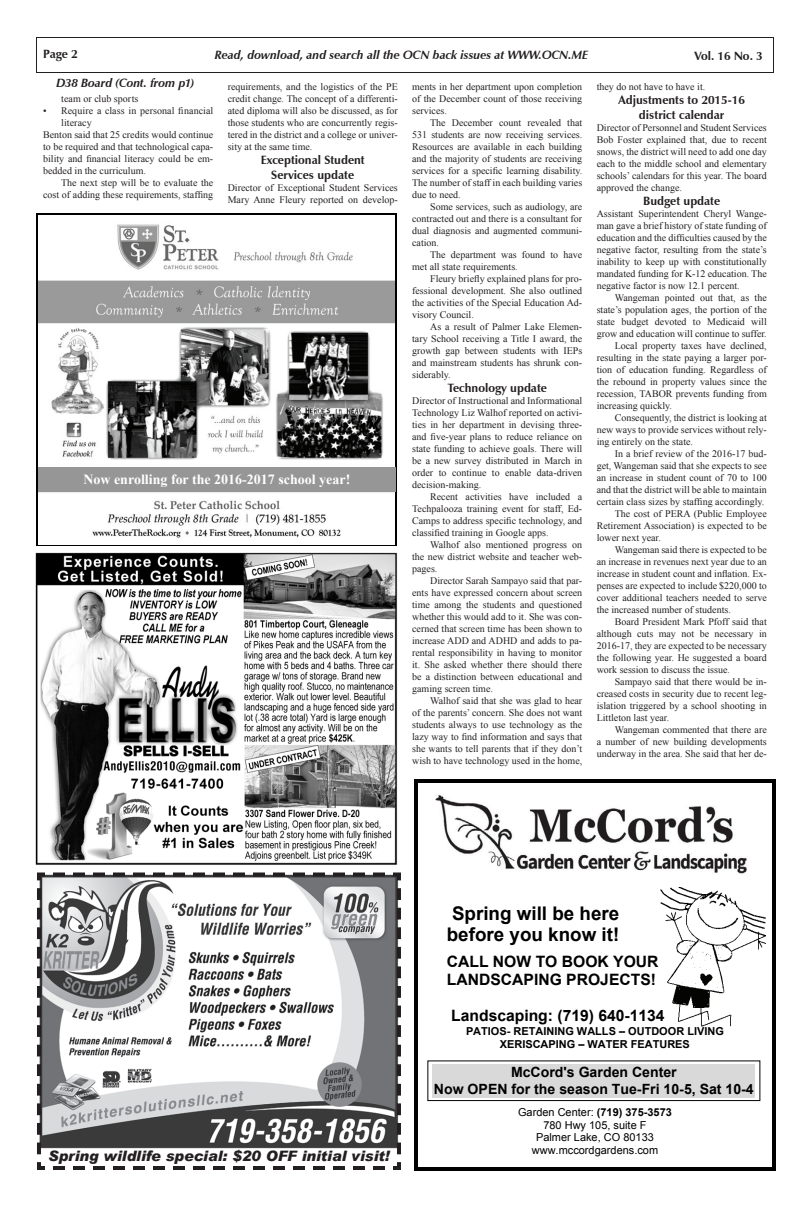
<style>
.page{position:relative;width:810px;height:1206px;background:#fff}
.page>*{position:absolute;margin:0;border:0;box-sizing:border-box;transform-origin:0 0}
.t1{font:700 18.8px/21.6px "Arial";color:#000}
.t2{font:700 15.7px/18px "Arial";color:#000}
.t3{font:italic 900 14.4px "Arial";color:#231f20}
.t4{font:700 14.1px/16.3px "Arial";color:#000;text-align:center}
.t5{font:700 14px "Times New Roman";color:#fff}
.Body_Text{font:700 12px/14.4px "Zapf Humanist 601 BT";color:#231f20;text-align:center}
.t6{font:italic 700 12px "Zapf Humanist 601 BT";color:#231f20}
.t7{font:11px/12.6px "Arial";color:#000;text-align:center}
.t8{font:700 11px/12.7px "Arial";color:#000;text-align:center}
.Body_Text_Indent{font:10px/12px "Times New Roman";color:#231f20;text-align:justify}
.Body_Text-2{font:10px/12px "Times New Roman";color:#231f20;text-align:justify}
.Body_Text_Hanging{font:10px/12px "Times New Roman";letter-spacing:.01em;color:#231f20}
.s1{font-weight:700}
</style>
<div class="page">
<div style="left:36px;top:37px;width:738px;height:36px;border:1px solid #231f20"></div>
<img style="left:38px;top:214px;width:358px;height:331px">
<hr style="left:37px;top:213px;width:1px;height:333px;background:#000">
<hr style="left:396px;top:213px;width:1px;height:333px;background:#000">
<hr style="left:37px;top:213px;width:360px;height:1px;background:#000">
<hr style="left:37px;top:545px;width:360px;height:1px;background:#000">
<div style="left:38px;top:468px;width:358px;height:24px;background:#969696"></div>
<img style="left:661px;top:887px;width:105px;height:139px">
<img style="left:435px;top:795px;width:312px;height:79px">
<svg style="left:415px;top:779px;width:3px;height:4px"></svg>
<hr style="left:418px;top:779px;width:354px;height:3px;background:#000">
<hr style="left:418px;top:782px;width:354px;height:1px;background:#000">
<svg style="left:772px;top:779px;width:3px;height:4px"></svg>
<hr style="left:418px;top:783px;width:1px;height:384px;background:#000">
<hr style="left:415px;top:783px;width:2px;height:388px;background:#000">
<hr style="left:418px;top:1168px;width:354px;height:3px;background:#000">
<hr style="left:418px;top:1167px;width:354px;height:1px;background:#000">
<hr style="left:773px;top:783px;width:2px;height:384px;background:#000">
<hr style="left:772px;top:783px;width:1px;height:384px;background:#000">
<svg style="left:772px;top:1167px;width:3px;height:4px"></svg>
<svg style="left:432px;top:1064px;width:323px;height:34px"></svg>
<div style="left:428px;top:1061px;width:332px;height:40px;border:1px solid #040503"></div>
<div style="left:433px;top:1064px;width:322px;height:16px;background:#d9d9d9"></div>
<div style="left:433px;top:1080px;width:322px;height:17px;background:#d9d9d9"></div>
<img style="left:35px;top:552px;width:363px;height:313px">
<svg style="left:37px;top:872px;width:364px;height:298px"></svg>
<p class="Body_Text" style="left:43px;top:47px;width:36px">Page 2</p>
<p class="t6" style="left:215px;top:47px;width:375px">Read, download, and search all the OCN back issues at WWW.OCN.ME</p>
<p class="Body_Text" style="left:694px;top:49px;width:70px">Vol. 16 No. 3</p>
<p class="Body_Text_Hanging" style="left:61px;top:92px;width:79px">team or club sports</p>
<p class="Body_Text_Hanging" style="left:61px;top:104px;width:154px;text-indent:-18px">• Require a class in personal financial literacy</p>
<p class="Body_Text-2" style="left:43px;top:128px;width:172px">Benton said that 25 credits would continue to be required and that technological capa&shy;bility and financial literacy could be em&shy;bedded in the curriculum.</p>
<p class="Body_Text_Indent" style="left:43px;top:176px;width:172px;text-align:right">The next step will be to evaluate the cost of adding these requirements, staffing</p>
<p class="t6" style="left:56px;top:76px;width:139px">D38 Board (Cont. from p1)</p>
<p class="Body_Text_Indent" style="left:228px;top:80px;width:172px">requirements, and the logistics of the PE credit change. The concept of a differenti&shy;ated diploma will also be discussed, as for those students who are concurrently regis&shy;tered in the district and a college or univer&shy;sity at the same time.</p>
<p class="Body_Text" style="left:261px;top:153px;width:106px">Exceptional Student<br>Services update</p>
<p class="Body_Text-2" style="left:228px;top:181px;width:172px">Director of Exceptional Student Services<br>Mary Anne Fleury reported on develop-</p>
<p class="Body_Text-2" style="left:412px;top:80px;width:172px">ments in her department upon completion of the December count of those receiving services.</p>
<p class="Body_Text_Indent" style="left:412px;top:116px;width:172px;text-indent:18px">The December count revealed that 531 students are now receiving services.<br>Resources are available in each building and the majority of students are receiving services for a specific learning disability.<br>The number of staff in each building varies due to need.</p>
<p class="Body_Text_Indent" style="left:412px;top:200px;width:172px;text-indent:18px">Some services, such as audiology, are contracted out and there is a consultant for dual diagnosis and augmented communi&shy;cation.</p>
<p class="Body_Text_Indent" style="left:412px;top:248px;width:172px;text-indent:18px">The department was found to have met all state requirements.</p>
<p class="Body_Text_Indent" style="left:412px;top:272px;width:172px;text-indent:18px">Fleury briefly explained plans for pro&shy;fessional development. She also outlined the activities of the Special Education Ad&shy;visory Council.</p>
<p class="Body_Text_Indent" style="left:412px;top:320px;width:172px;text-indent:18px">As a result of Palmer Lake Elemen&shy;tary School receiving a Title I award, the growth gap between students with IEPs and mainstream students has shrunk con&shy;siderably.</p>
<p class="Body_Text" style="left:448px;top:381px;width:101px">Technology update</p>
<p class="Body_Text-2" style="left:412px;top:395px;width:172px">Director of Instructional and Informational Technology Liz Walhof reported on activi&shy;ties in her department in devising three&shy;and five-year plans to reduce reliance on state funding to achieve goals. There will be a new survey distributed in March in order to continue to enable data-driven decision-making.</p>
<p class="Body_Text_Indent" style="left:412px;top:491px;width:172px;text-indent:18px">Recent activities have included a Techpalooza training event for staff, Ed-Camps to address specific technology, and classified training in Google apps.</p>
<p class="Body_Text_Indent" style="left:412px;top:539px;width:172px;text-indent:18px">Walhof also mentioned progress on the new district website and teacher web&shy;pages.</p>
<p class="Body_Text_Indent" style="left:412px;top:575px;width:172px;text-indent:18px">Director Sarah Sampayo said that par&shy;ents have expressed concern about screen time among the students and questioned whether this would add to it. She was con&shy;cerned that screen time has been shown to increase ADD and ADHD and adds to pa&shy;rental responsibility in having to monitor it. She asked whether there should there be a distinction between educational and gaming screen time.</p>
<p class="Body_Text_Indent" style="left:412px;top:695px;width:172px;text-indent:18px">Walhof said that she was glad to hear of the parents’ concern. She does not want students always to use technology as the lazy way to find information and says that she wants to tell parents that if they don’t wish to have technology used in the home,</p>
<p class="Body_Text_Indent" style="left:597px;top:80px;width:110px">they do not have to have it.</p>
<p class="Body_Text" style="left:618px;top:93px;width:128px">Adjustments to 2015-16 district calendar</p>
<p class="Body_Text-2" style="left:597px;top:121px;width:172px">Director of Personnel and Student Services Bob Foster explained that, due to recent snows, the district will need to add one day each to the middle school and elementary schools’ calendars for this year. The board approved the change.</p>
<p class="Body_Text" style="left:643px;top:194px;width:79px">Budget update</p>
<p class="Body_Text-2" style="left:597px;top:207px;width:172px">Assistant Superintendent Cheryl Wange&shy;man gave a brief history of state funding of education and the difficulties caused by the negative factor, resulting from the state’s inability to keep up with constitutionally mandated funding for K-12 education. The negative factor is now 12.1 percent.</p>
<p class="Body_Text_Indent" style="left:597px;top:291px;width:172px;text-indent:18px">Wangeman pointed out that, as the state’s population ages, the portion of the state budget devoted to Medicaid will grow and education will continue to suffer.</p>
<p class="Body_Text_Indent" style="left:597px;top:339px;width:172px;text-indent:18px">Local property taxes have declined, resulting in the state paying a larger por&shy;tion of education funding. Regardless of the rebound in property values since the recession, TABOR prevents funding from increasing quickly.</p>
<p class="Body_Text_Indent" style="left:597px;top:411px;width:172px;text-indent:18px">Consequently, the district is looking at new ways to provide services without rely&shy;ing entirely on the state.</p>
<p class="Body_Text_Indent" style="left:597px;top:447px;width:172px;text-indent:18px">In a brief review of the 2016-17 bud&shy;get, Wangeman said that she expects to see an increase in student count of 70 to 100 and that the district will be able to maintain certain class sizes by staffing accordingly.</p>
<p class="Body_Text_Indent" style="left:597px;top:507px;width:172px;text-indent:18px">The cost of PERA (Public Employee Retirement Association) is expected to be lower next year.</p>
<p class="Body_Text_Indent" style="left:597px;top:543px;width:172px;text-indent:18px">Wangeman said there is expected to be an increase in revenues next year due to an increase in student count and inflation. Ex&shy;penses are expected to include $220,000 to cover additional teachers needed to serve the increased number of students.</p>
<p class="Body_Text_Indent" style="left:597px;top:615px;width:172px;text-indent:18px">Board President Mark Pfoff said that although cuts may not be necessary in 2016-17, they are expected to be necessary the following year. He suggested a board work session to discuss the issue.</p>
<p class="Body_Text_Indent" style="left:597px;top:675px;width:172px;text-indent:18px">Sampayo said that there would be in&shy;creased costs in security due to recent leg&shy;islation triggered by a school shooting in Littleton last year.</p>
<p class="Body_Text_Indent" style="left:597px;top:723px;width:172px;text-indent:18px">Wangeman commented that there are a number of new building developments underway in the area. She said that her de-</p>
<p class="t5" style="left:83px;top:469px;width:268px">Now enrolling for the 2016-2017 school year!</p>
<p class="t1" style="left:447px;top:903px;width:174px">Spring will be here before you know it!</p>
<p class="t2" style="left:447px;top:953px;width:213px">CALL NOW TO BOOK YOUR<br>LANDSCAPING PROJECTS!</p>
<p class="t2" style="left:451px;top:1007px;width:215px">Landscaping: (719) 640-1134</p>
<p class="t8" style="left:466px;top:1025px;width:259px">PATIOS- RETAINING WALLS – OUTDOOR LIVING<br>XERISCAPING – WATER FEATURES</p>
<p class="t3" style="left:48px;top:1147px;width:343px">Spring wildlife special: $20 OFF initial visit!</p>
<p class="t4" style="left:434px;top:1065px;width:321px">McCord's Garden Center<br>Now OPEN for the season Tue-Fri 10-5, Sat 10-4</p>
<p class="t7" style="left:518px;top:1106px;width:155px">Garden Center: <span class="s1">(719) 375-3573<br></span>780 Hwy 105, suite F<br>Palmer Lake, CO 80133 www.mccordgardens.com</p>
</div>
